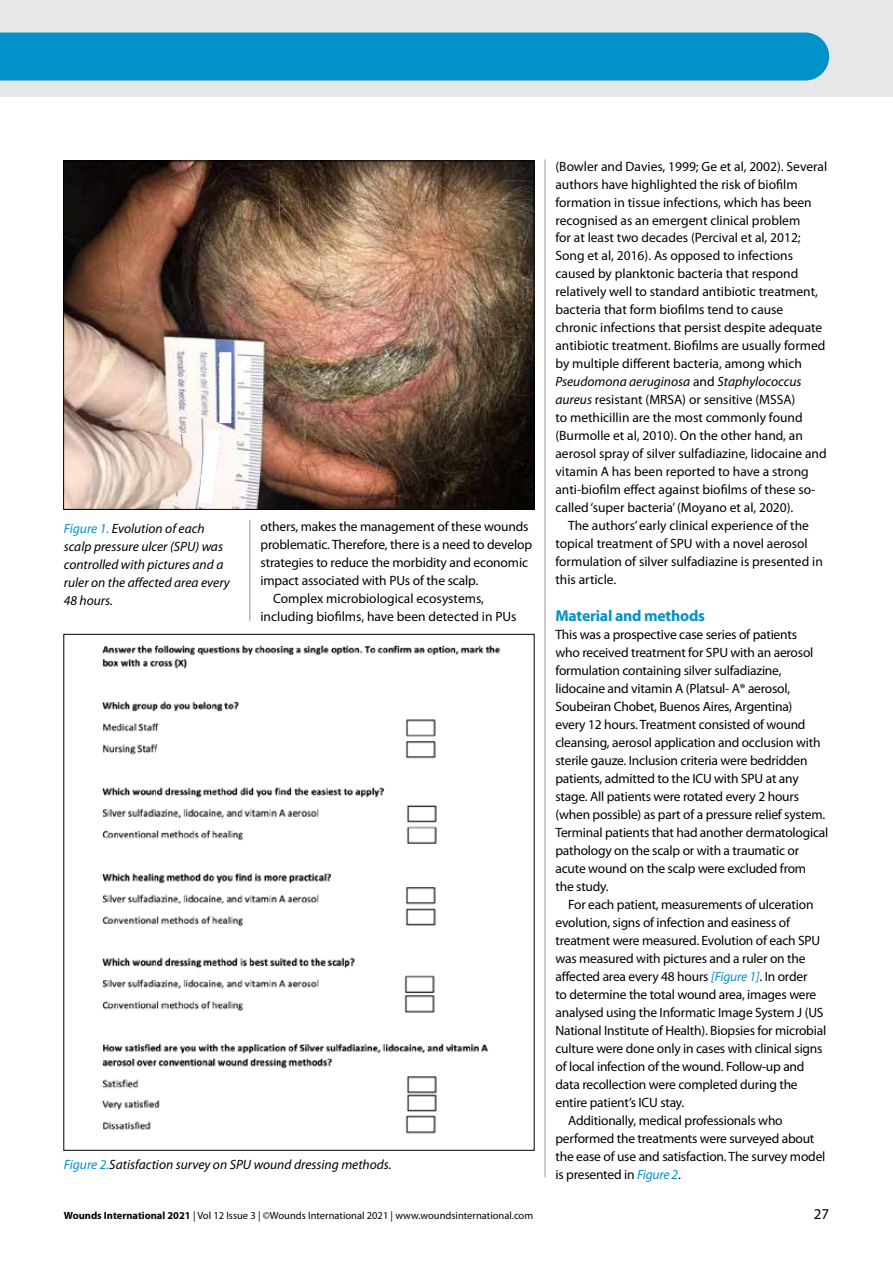
<style>
.page{position:relative;width:893px;height:1263px;background:#fff}
.page>*{position:absolute;margin:0;border:0;box-sizing:border-box;transform-origin:0 0}
.t1{font:700 15.75px "Myriad Pro";letter-spacing:-.015em;color:#0092c8}
.t2{font:15px "Myriad Pro";color:#000}
.t3{font:13.5px/18px "Myriad Pro";letter-spacing:-.015em;color:#000}
.t4{font:italic 13.5px/18px "Myriad Pro";color:#000}
.t5{font:10.5px "Myriad Pro";color:#000}
.s1{color:#0092c8}
.s2{font-style:italic}
.s3{font-style:italic;color:#0092c8}
.s4{font-weight:700}
</style>
<div class="page">
<hr style="left:250px;top:520px;width:1px;height:101px;background:#939598">
<div style="left:0;top:0;width:893px;height:97px;background:#e6e7e8"></div>
<hr style="left:545px;top:159px;width:1px;height:1018px;background:#939598">
<div style="left:0;top:33px;width:829px;height:48px;background:#0092c8"></div>
<img style="left:65px;top:163px;width:467px;height:345px">
<img style="left:102px;top:645px;width:399px;height:489px">
<div style="left:219px;top:352px;width:12px;height:71px;background:#fff"></div>
<svg style="left:190px;top:415px;width:39px;height:95px"></svg>
<p class="t4" style="left:64px;top:519px;width:168px"><span class="s1">Figure 1.</span> Evolution of each scalp pressure ulcer (SPU) was controlled with pictures and a ruler on the affected area every<br>48 hours.</p>
<p class="t3" style="left:260px;top:517px;width:270px">others, makes the management of these wounds</p>
<p class="t3" style="left:260px;top:535px;width:273px">problematic. Therefore, there is a need to develop</p>
<p class="t3" style="left:260px;top:553px;width:269px">strategies to reduce the morbidity and economic</p>
<p class="t3" style="left:260px;top:571px;width:219px">impact associated with PUs of the scalp.</p>
<p class="t3" style="left:273px;top:589px;width:212px">Complex microbiological ecosystems,</p>
<p class="t3" style="left:260px;top:607px;width:258px">including biofilms, have been detected in PUs</p>
<p class="t4" style="left:64px;top:1155px;width:329px"><span class="s1">Figure 2.</span>Satisfaction survey on SPU wound dressing methods.</p>
<p class="t3" style="left:555px;top:157px;width:273px">(Bowler and Davies, 1999; Ge et al, 2002). Several authors have highlighted the risk of biofilm formation in tissue infections, which has been recognised as an emergent clinical problem<br>for at least two decades (Percival et al, 2012; Song et al, 2016). As opposed to infections caused by planktonic bacteria that respond relatively well to standard antibiotic treatment, bacteria that form biofilms tend to cause chronic infections that persist despite adequate antibiotic treatment. Biofilms are usually formed by multiple different bacteria, among which <span class="s2">Pseudomona aeruginosa</span> and <span class="s2">Staphylococcus aureus</span> resistant (MRSA) or sensitive (MSSA)<br>to methicillin are the most commonly found (Burmolle et al, 2010). On the other hand, an aerosol spray of silver sulfadiazine, lidocaine and vitamin A has been reported to have a strong anti-biofilm effect against biofilms of these so&shy;called ‘super bacteria’ (Moyano et al, 2020).</p>
<p class="t3" style="left:555px;top:517px;width:269px;text-indent:13px">The authors’ early clinical experience of the topical treatment of SPU with a novel aerosol formulation of silver sulfadiazine is presented in this article.</p>
<p class="t1" style="left:555px;top:605px;width:151px">Material and methods</p>
<p class="t3" style="left:555px;top:625px;width:274px">This was a prospective case series of patients<br>who received treatment for SPU with an aerosol formulation containing silver sulfadiazine, lidocaine and vitamin A (Platsul- A® aerosol, Soubeiran Chobet, Buenos Aires, Argentina)<br>every 12 hours. Treatment consisted of wound cleansing, aerosol application and occlusion with sterile gauze. Inclusion criteria were bedridden patients, admitted to the ICU with SPU at any stage. All patients were rotated every 2 hours (when possible) as part of a pressure relief system.<br>Terminal patients that had another dermatological pathology on the scalp or with a traumatic or acute wound on the scalp were excluded from<br>the study.</p>
<p class="t3" style="left:568px;top:895px;width:247px">For each patient, measurements of ulceration</p>
<p class="t3" style="left:555px;top:913px;width:236px">evolution, signs of infection and easiness of</p>
<p class="t3" style="left:555px;top:931px;width:266px">treatment were measured. Evolution of each SPU</p>
<p class="t3" style="left:555px;top:949px;width:252px">was measured with pictures and a ruler on the</p>
<p class="t3" style="left:555px;top:967px;width:253px">affected area every 48 hours <span class="s3">[Figure 1]</span>. In order</p>
<p class="t3" style="left:555px;top:985px;width:262px">to determine the total wound area, images were</p>
<p class="t3" style="left:555px;top:1003px;width:270px">analysed using the Informatic Image System J (US</p>
<p class="t3" style="left:555px;top:1021px;width:272px">National Institute of Health). Biopsies for microbial</p>
<p class="t3" style="left:555px;top:1039px;width:269px">culture were done only in cases with clinical signs</p>
<p class="t3" style="left:555px;top:1057px;width:251px">of local infection of the wound. Follow-up and</p>
<p class="t3" style="left:555px;top:1075px;width:244px">data recollection were completed during the</p>
<p class="t3" style="left:555px;top:1093px;width:130px">entire patient’s ICU stay.</p>
<p class="t3" style="left:568px;top:1111px;width:216px">Additionally, medical professionals who</p>
<p class="t3" style="left:555px;top:1129px;width:260px">performed the treatments were surveyed about</p>
<p class="t3" style="left:555px;top:1147px;width:271px">the ease of use and satisfaction. The survey model</p>
<p class="t3" style="left:555px;top:1165px;width:127px">is presented in <span class="s3">Figure 2</span>.</p>
<p class="t5" style="left:64px;top:1208px;width:471px"><span class="s4">Wounds International 2021</span> | Vol 12 Issue 3 | ©Wounds International 2021 | www.woundsinternational.com</p>
<p class="t2" style="left:814px;top:1204px;width:17px">27</p>
</div>
